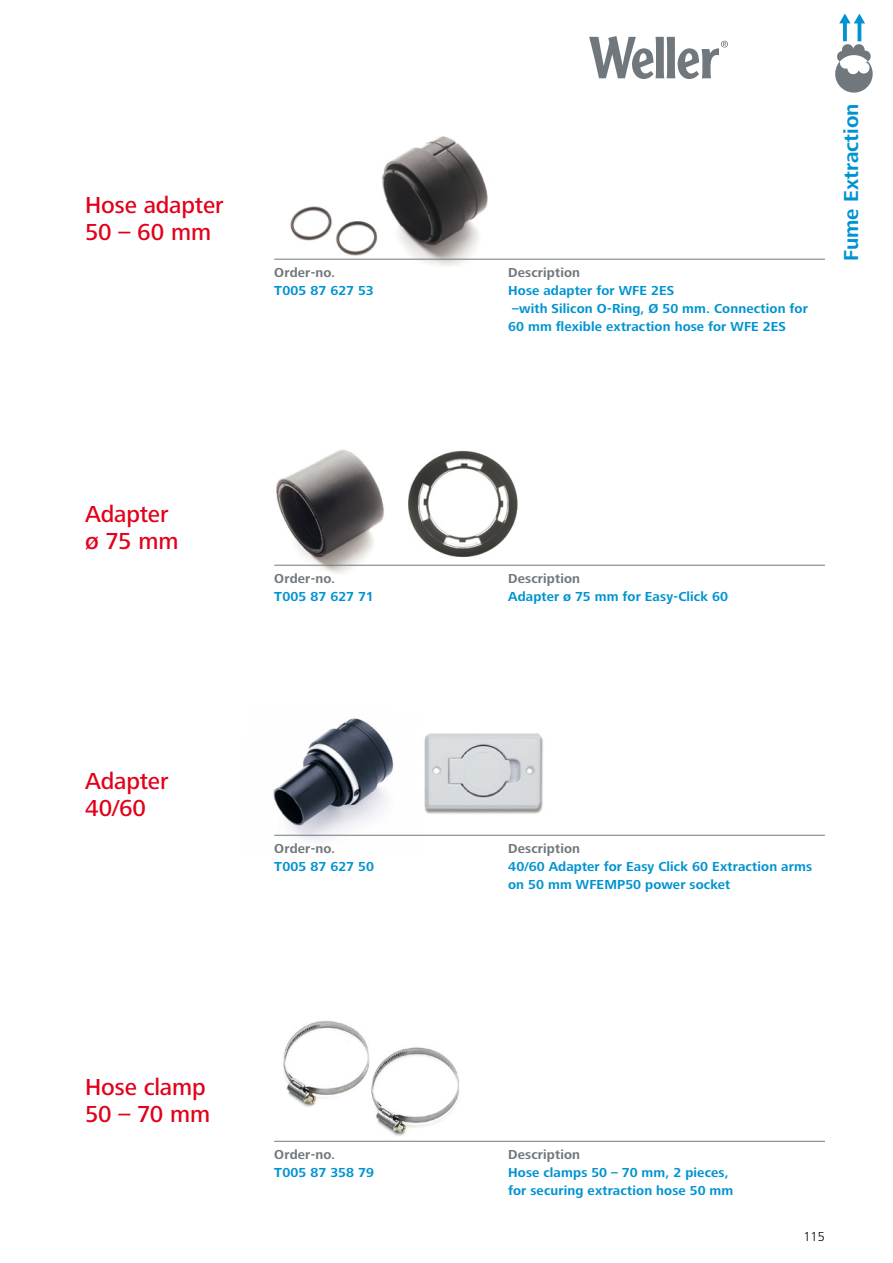
<style>
.page{position:relative;width:893px;height:1263px;background:#fff}
.page>*{position:absolute;margin:0;border:0;box-sizing:border-box;transform-origin:0 0}
.t1{font:500 24px/27px "Frutiger Next LT";letter-spacing:-.005em;color:#e2001a}
.t2{font:700 21px "Frutiger Next LT";color:#0093d1}
.t3{font:700 13.5px/18px "Frutiger Next LT";letter-spacing:.01em;color:#0093d1}
.t4{font:700 13.5px "Frutiger Next LT";letter-spacing:.01em;color:#71787d}
.t5{font:300 13.5px "Frutiger Next LT";color:#000}
</style>
<div class="page">
<svg style="left:589px;top:36px;width:139px;height:43px"></svg>
<svg style="left:857px;top:23px;width:4px;height:18px"></svg>
<svg style="left:843px;top:23px;width:4px;height:18px"></svg>
<svg style="left:839px;top:14px;width:26px;height:9px"></svg>
<svg style="left:835px;top:44px;width:38px;height:49px"></svg>
<img style="left:274px;top:1021px;width:205px;height:120px">
<img style="left:276px;top:136px;width:227px;height:130px">
<hr style="left:274px;top:259px;width:551px;height:1px;background:#71787d">
<hr style="left:274px;top:1141px;width:551px;height:1px;background:#71787d">
<img style="left:274px;top:449px;width:253px;height:125px">
<hr style="left:274px;top:565px;width:551px;height:1px;background:#71787d">
<img style="left:273px;top:718px;width:150px;height:123px">
<hr style="left:274px;top:835px;width:551px;height:1px;background:#71787d">
<img style="left:417px;top:725px;width:126px;height:95px">
<h1 class="t1" style="left:85px;top:191px;width:140px">Hose adapter<br>50 – 60 mm</h1>
<p class="t4" style="left:274px;top:264px;width:63px">Order-no.</p>
<p class="t4" style="left:508px;top:264px;width:73px">Description</p>
<p class="t3" style="left:274px;top:281px;width:101px">T005 87 627 53</p>
<p class="t3" style="left:508px;top:281px;width:301px">Hose adapter for WFE 2ES<br>–with Silicon O-Ring, Ø 50 mm. Connection for<br>60 mm flexible extraction hose for WFE 2ES</p>
<h2 class="t2" style="left:839px;top:261px;width:159px;rotate:-90deg">Fume Extraction</h2>
<h1 class="t1" style="left:85px;top:500px;width:95px">Adapter ø 75 mm</h1>
<h1 class="t1" style="left:85px;top:768px;width:85px">Adapter<br>40/60</h1>
<p class="t4" style="left:274px;top:570px;width:63px">Order-no.</p>
<p class="t4" style="left:508px;top:570px;width:73px">Description</p>
<p class="t3" style="left:274px;top:587px;width:101px">T005 87 627 71</p>
<p class="t3" style="left:508px;top:587px;width:222px">Adapter ø 75 mm for Easy-Click 60</p>
<p class="t4" style="left:274px;top:840px;width:63px">Order-no.</p>
<p class="t4" style="left:508px;top:840px;width:73px">Description</p>
<p class="t3" style="left:274px;top:857px;width:101px">T005 87 627 50</p>
<p class="t3" style="left:508px;top:857px;width:305px">40/60 Adapter for Easy Click 60 Extraction arms on 50 mm WFEMP50 power socket</p>
<h1 class="t1" style="left:85px;top:1074px;width:127px">Hose clamp<br>50 – 70 mm</h1>
<p class="t4" style="left:274px;top:1146px;width:63px">Order-no.</p>
<p class="t4" style="left:508px;top:1146px;width:73px">Description</p>
<p class="t3" style="left:274px;top:1163px;width:101px">T005 87 358 79</p>
<p class="t3" style="left:508px;top:1163px;width:227px">Hose clamps 50 – 70 mm, 2 pieces, for securing extraction hose 50 mm</p>
<p class="t5" style="left:803px;top:1229px;width:23px">115</p>
</div>
